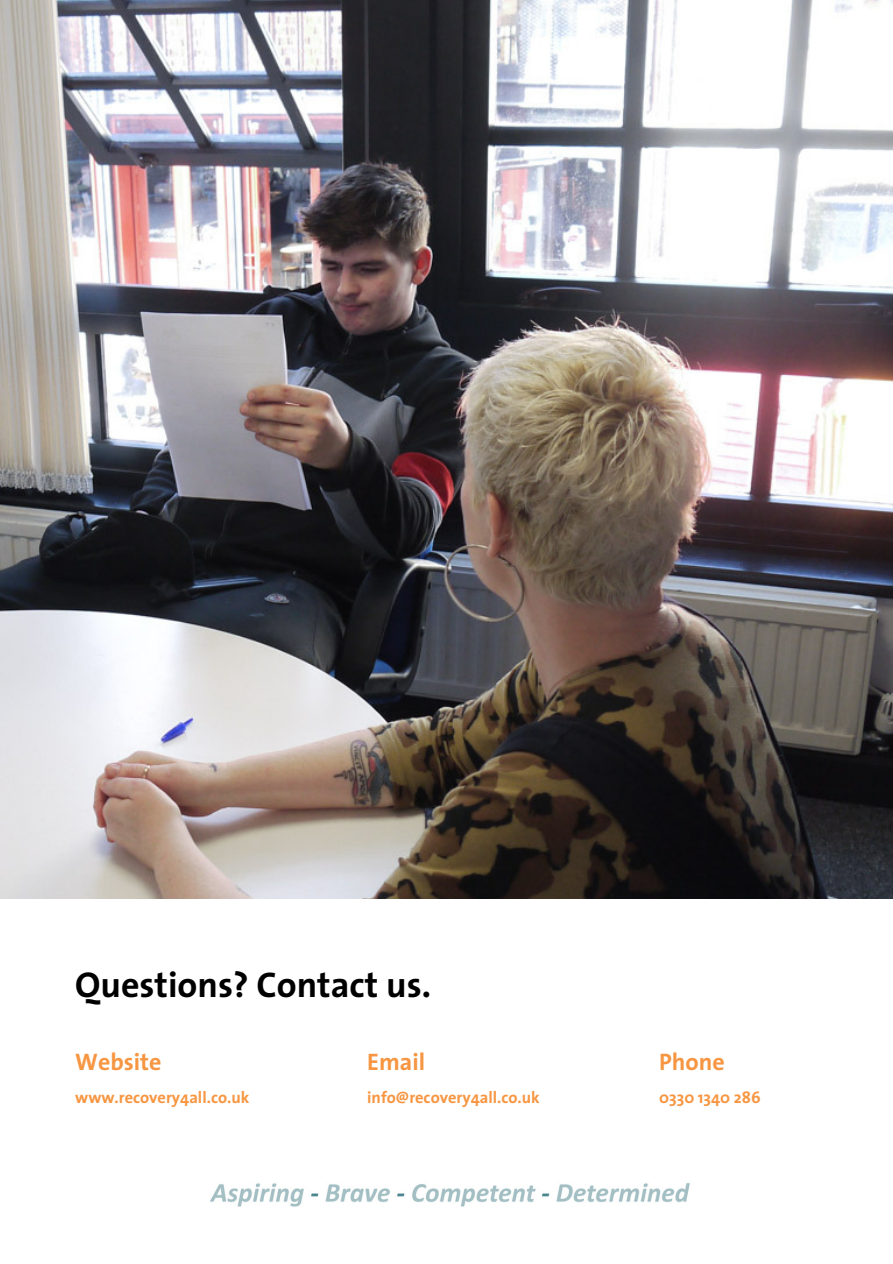
<style>
.page{position:relative;width:893px;height:1264px;background:#fff}
.page>*{position:absolute;margin:0;border:0;box-sizing:border-box;transform-origin:0 0}
.t1{font:700 36px "The Sans";color:#000}
.t2{font:700 24px "The Sans";color:#f79642}
.t3{font:700 16.5px "The Sans";color:#f79642}
</style>
<div class="page">
<img style="left:0;top:0;width:892px;height:898px">
<img style="left:210px;top:1183px;width:480px;height:24px">
<h1 class="t1" style="left:75px;top:970px;width:357px">Questions? Contact us.</h1>
<h2 class="t2" style="left:75px;top:1052px;width:88px">Website</h2>
<h2 class="t2" style="left:367px;top:1052px;width:59px">Email</h2>
<h2 class="t2" style="left:659px;top:1052px;width:67px">Phone</h2>
<p class="t3" style="left:75px;top:1090px;width:176px">www.recovery4all.co.uk</p>
<p class="t3" style="left:367px;top:1090px;width:174px">info@recovery4all.co.uk</p>
<p class="t3" style="left:659px;top:1090px;width:103px">0330 1340 286</p>
</div>
